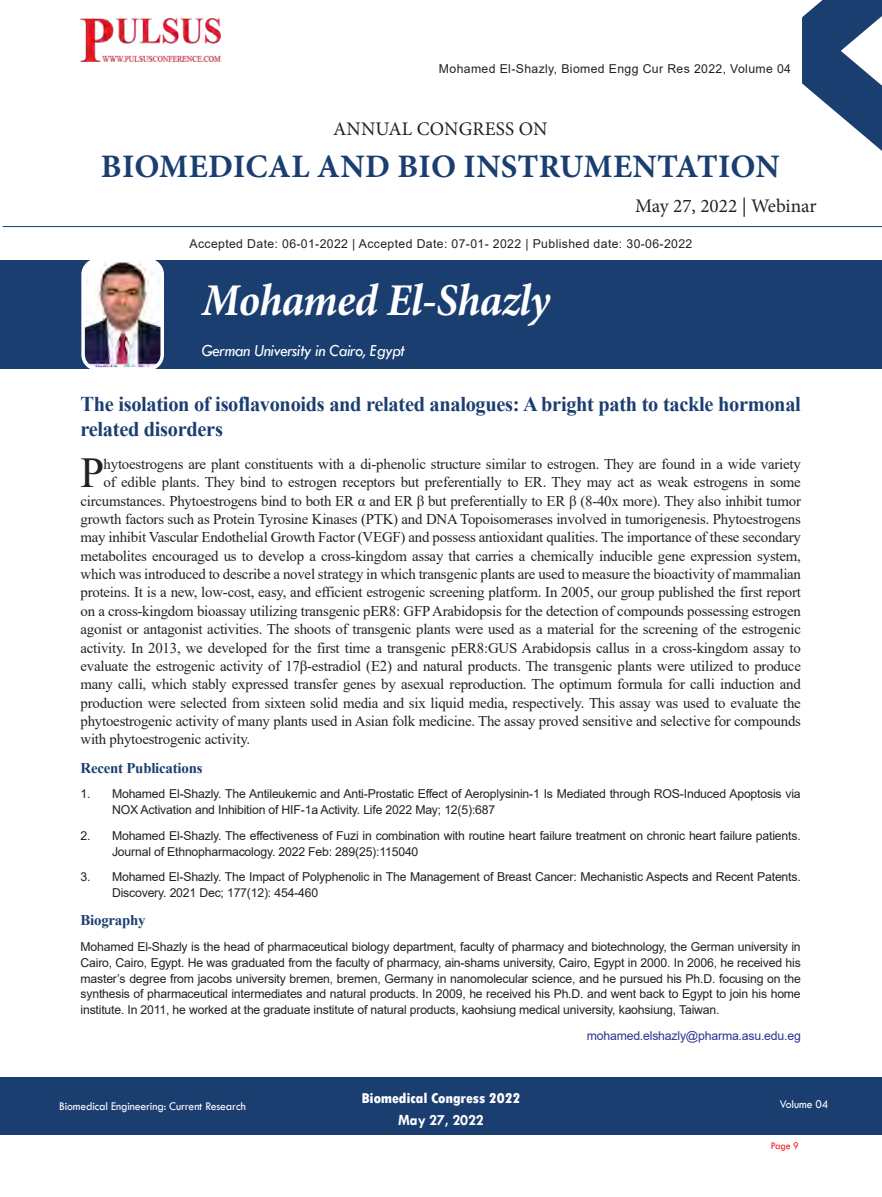
<style>
.page{position:relative;width:882px;height:1197px;background:#fff}
.page>*{position:absolute;margin:0;border:0;box-sizing:border-box;transform-origin:0 0}
.t1{font:italic 700 45.5px "Minion Pro";letter-spacing:-.015em;color:#fff;scale:.95 1}
.t2{font:42.7px "Times New Roman";color:#222223}
.t3{font:700 32.9px "Minion Pro";letter-spacing:.005em;color:#1b3e71}
.t4{font:700 21px/24.5px "Times New Roman";letter-spacing:-.015em;color:#1b3e71}
.t5{font:19.25px "Minion Pro";color:#222223}
.t6{font:italic 17.5px "Tw Cen";letter-spacing:-.025em;color:#fff;scale:.95 1}
.t7{font:700 15.75px "Tw Cen";letter-spacing:-.01em;color:#fff;scale:.95 1}
.t8{font:14.88px "Times New Roman";letter-spacing:-.015em;color:#222223}
.t9{font:700 14.88px "Times New Roman";letter-spacing:-.015em;color:#1b3e71}
.t10{font:800 condensed 14.88px "Tw Cen";letter-spacing:-.01em;color:#fff;scale:1.1 1}
.t11{font:12.25px/15.8px "Arial";letter-spacing:-.015em;color:#222223}
.t12{font:12.25px "Arial";letter-spacing:.03em;color:#222223}
.t13{font:12.25px "Tw Cen";letter-spacing:-.01em;color:#fff;scale:.95 1}
.t14{font:12.25px "Arial";letter-spacing:-.015em;color:#2e3092}
.t15{font:10.5px "Tw Cen";color:#ed1d24;scale:.95 1}
</style>
<div class="page">
<div style="left:0;top:1077px;width:882px;height:58px;background:#1b3e71"></div>
<hr style="left:3px;top:226px;width:879px;height:1px;background:#1b3e71">
<svg style="left:802px;top:0;width:80px;height:151px"></svg>
<img style="left:81px;top:18px;width:140px;height:44px">
<div style="left:0;top:260px;width:882px;height:109px;background:#1b3e71"></div>
<img style="left:86px;top:263px;width:73px;height:103px">
<div style="left:81px;top:258px;width:83px;height:113px;border:4px solid #fff;border-radius:14px"></div>
<p class="t12" style="left:439px;top:60px;width:354px">Mohamed El-Shazly, Biomed Engg Cur Res 2022, Volume 04</p>
<p class="t5" style="left:333px;top:116px;width:216px">ANNUAL CONGRESS ON</p>
<h3 class="t3" style="left:101px;top:143px;width:680px">BIOMEDICAL AND BIO INSTRUMENTATION</h3>
<p class="t5" style="left:635px;top:193px;width:183px">May 27, 2022 | Webinar</p>
<p class="t12" style="left:189px;top:235px;width:504px">Accepted Date: 06-01-2022 | Accepted Date: 07-01- 2022 | Published date: 30-06-2022</p>
<h1 class="t1" style="left:202px;top:268px;width:368px">Mohamed El-Shazly</h1>
<p class="t6" style="left:202px;top:340px;width:215px">German University in Cairo, Egypt</p>
<h3 class="t4" style="left:81px;top:391px;width:722px">The isolation of isoflavonoids and related analogues: A bright path to tackle hormonal related disorders</h3>
<h2 class="t2" style="left:81px;top:443px;width:25px">P</h2>
<p class="t8" style="left:104px;top:453px;width:699px">hytoestrogens are plant constituents with a di-phenolic structure similar to estrogen. They are found in a wide variety</p>
<p class="t8" style="left:104px;top:472px;width:699px">of edible plants. They bind to estrogen receptors but preferentially to ER. They may act as weak estrogens in some</p>
<p class="t8" style="left:81px;top:490px;width:722px">circumstances. Phytoestrogens bind to both ER α and ER β but preferentially to ER β (8-40x more). They also inhibit tumor</p>
<p class="t8" style="left:81px;top:509px;width:722px">growth factors such as Protein Tyrosine Kinases (PTK) and DNA Topoisomerases involved in tumorigenesis. Phytoestrogens</p>
<p class="t8" style="left:81px;top:527px;width:722px">may inhibit Vascular Endothelial Growth Factor (VEGF) and possess antioxidant qualities. The importance of these secondary</p>
<p class="t8" style="left:81px;top:545px;width:722px">metabolites encouraged us to develop a cross-kingdom assay that carries a chemically inducible gene expression system,</p>
<p class="t8" style="left:81px;top:564px;width:722px">which was introduced to describe a novel strategy in which transgenic plants are used to measure the bioactivity of mammalian</p>
<p class="t8" style="left:81px;top:582px;width:722px">proteins. It is a new, low-cost, easy, and efficient estrogenic screening platform. In 2005, our group published the first report</p>
<p class="t8" style="left:81px;top:600px;width:722px">on a cross-kingdom bioassay utilizing transgenic pER8: GFP Arabidopsis for the detection of compounds possessing estrogen</p>
<p class="t8" style="left:81px;top:619px;width:722px">agonist or antagonist activities. The shoots of transgenic plants were used as a material for the screening of the estrogenic</p>
<p class="t8" style="left:81px;top:637px;width:722px">activity. In 2013, we developed for the first time a transgenic pER8:GUS Arabidopsis callus in a cross-kingdom assay to</p>
<p class="t8" style="left:81px;top:656px;width:722px">evaluate the estrogenic activity of 17β-estradiol (E2) and natural products. The transgenic plants were utilized to produce</p>
<p class="t8" style="left:81px;top:674px;width:722px">many calli, which stably expressed transfer genes by asexual reproduction. The optimum formula for calli induction and</p>
<p class="t8" style="left:81px;top:692px;width:722px">production were selected from sixteen solid media and six liquid media, respectively. This assay was used to evaluate the</p>
<p class="t8" style="left:81px;top:711px;width:722px">phytoestrogenic activity of many plants used in Asian folk medicine. The assay proved sensitive and selective for compounds</p>
<p class="t8" style="left:81px;top:729px;width:171px">with phytoestrogenic activity.</p>
<p class="t9" style="left:81px;top:757px;width:124px">Recent Publications</p>
<p class="t11" style="left:112px;top:786px;width:690px;text-indent:-31px">1. Mohamed El-Shazly. The Antileukemic and Anti-Prostatic Effect of Aeroplysinin-1 Is Mediated through ROS-Induced Apoptosis via<br>NOX Activation and Inhibition of HIF-1a Activity. Life 2022 May; 12(5):687</p>
<p class="t11" style="left:112px;top:828px;width:690px;text-indent:-31px">2. Mohamed El-Shazly. The effectiveness of Fuzi in combination with routine heart failure treatment on chronic heart failure patients.<br>Journal of Ethnopharmacology. 2022 Feb: 289(25):115040</p>
<p class="t11" style="left:112px;top:869px;width:690px;text-indent:-31px">3. Mohamed El-Shazly. The Impact of Polyphenolic in The Management of Breast Cancer: Mechanistic Aspects and Recent Patents.<br>Discovery. 2021 Dec; 177(12): 454-460</p>
<p class="t9" style="left:81px;top:910px;width:67px">Biography</p>
<p class="t11" style="left:81px;top:939px;width:722px;text-align:justify">Mohamed El-Shazly is the head of pharmaceutical biology department, faculty of pharmacy and biotechnology, the German university in Cairo, Cairo, Egypt. He was graduated from the faculty of pharmacy, ain-shams university, Cairo, Egypt in 2000. In 2006, he received his master’s degree from jacobs university bremen, bremen, Germany in nanomolecular science, and he pursued his Ph.D. focusing on the synthesis of pharmaceutical intermediates and natural products. In 2009, he received his Ph.D. and went back to Egypt to join his home institute. In 2011, he worked at the graduate institute of natural products, kaohsiung medical university, kaohsiung, Taiwan.</p>
<p class="t14" style="left:587px;top:1027px;width:216px">mohamed.elshazly@pharma.asu.edu.eg</p>
<p class="t10" style="left:361px;top:1089px;width:146px">Biomedical Congress 2022</p>
<p class="t7" style="left:398px;top:1111px;width:92px">May 27, 2022</p>
<p class="t13" style="left:59px;top:1099px;width:198px">Biomedical Engineering: Current Research</p>
<p class="t13" style="left:780px;top:1097px;width:53px">Volume 04</p>
<p class="t15" style="left:771px;top:1140px;width:31px">Page 9</p>
</div>
